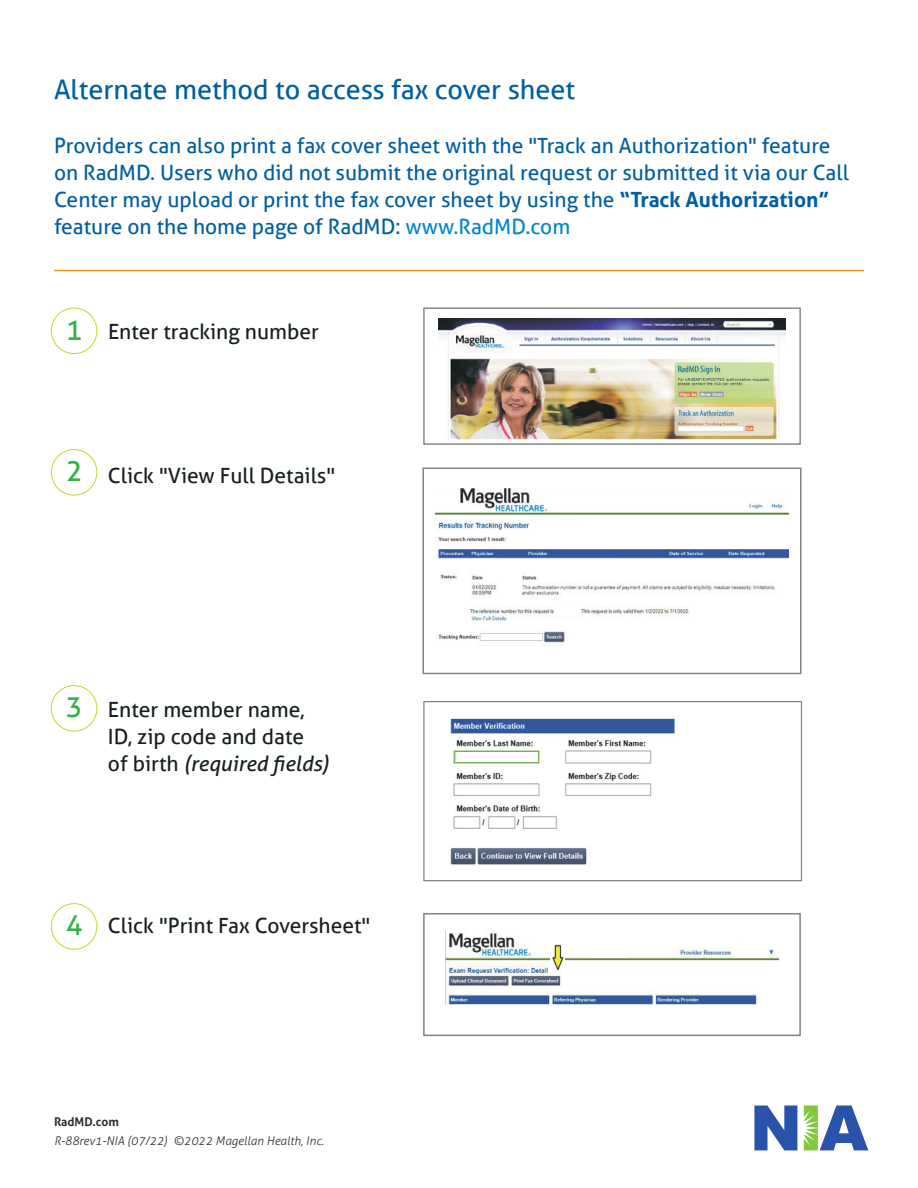
<style>
.page{position:relative;width:918px;height:1188px;background:#fff}
.page>*{position:absolute;margin:0;border:0;box-sizing:border-box;transform-origin:0 0}
.Intro_text{font:28.05px "Aller";color:#31b34a}
.Intro_text-2{font:27px "Aller";color:#005fa1}
.Intro_text-3{font:21px/27px "Aller";color:#005fa1}
.Intro_text-4{font:21px/27px "Aller";color:#172021}
.Footer_Item_Code_Cop{font:italic 300 12px "Aller";color:#2f3032}
.Footer_URL{font:700 12px "Aller";color:#2f3032}
.s1{font-weight:700}
.s2{color:#0086cf}
.s3{font-style:italic}
</style>
<div class="page">
<svg style="left:804px;top:1106px;width:64px;height:44px"></svg>
<svg style="left:754px;top:1106px;width:43px;height:44px"></svg>
<hr style="left:54px;top:270px;width:810px;height:1px;background:#f39927">
<div style="left:51px;top:308px;width:46px;height:46px;border:1px solid #bfda2b;border-radius:50%"></div>
<div style="left:51px;top:449px;width:46px;height:47px;border:1px solid #bfda2b;border-radius:50%"></div>
<img style="left:438px;top:318px;width:348px;height:123px">
<div style="left:423px;top:308px;width:378px;height:137px;border:1px solid #7d8483"></div>
<img style="left:450px;top:718px;width:225px;height:147px">
<div style="left:423px;top:701px;width:379px;height:180px;border:1px solid #7d8483"></div>
<div style="left:51px;top:685px;width:46px;height:47px;border:1px solid #bfda2b;border-radius:50%"></div>
<div style="left:51px;top:903px;width:46px;height:47px;border:1px solid #bfda2b;border-radius:50%"></div>
<img style="left:446px;top:933px;width:332px;height:72px">
<div style="left:423px;top:913px;width:378px;height:123px;border:2px solid #7d8483"></div>
<div style="left:592px;top:943px;width:36px;height:15px;background:#fff"></div>
<div style="left:733px;top:943px;width:35px;height:15px;background:#fff"></div>
<div style="left:562px;top:973px;width:115px;height:15px;background:#fff"></div>
<img style="left:551px;top:942px;width:14px;height:30px">
<img style="left:435px;top:488px;width:354px;height:155px">
<div style="left:422px;top:468px;width:380px;height:206px;border:2px solid #7d8483"></div>
<div style="left:530px;top:521px;width:75px;height:14px;background:#fff"></div>
<div style="left:432px;top:560px;width:325px;height:11px;background:#fff"></div>
<div style="left:554px;top:606px;width:27px;height:10px;background:#fff"></div>
<p class="Intro_text-2" style="left:54px;top:73px;width:523px">Alternate method to access fax cover sheet</p>
<p class="Intro_text-3" style="left:54px;top:132px;width:796px">Providers can also print a fax cover sheet with the "Track an Authorization" feature on RadMD. Users who did not submit the original request or submitted it via our Call Center may upload or print the fax cover sheet by using the <span class="s1">“Track Authorization” </span>feature on the home page of RadMD: <span class="s2">www.RadMD.com</span></p>
<p class="Intro_text" style="left:66px;top:313px;width:18px">1</p>
<p class="Intro_text-4" style="left:108px;top:318px;width:212px">Enter tracking number</p>
<p class="Intro_text" style="left:66px;top:454px;width:18px">2</p>
<p class="Intro_text-4" style="left:108px;top:462px;width:229px">Click "View Full Details"</p>
<p class="Intro_text" style="left:66px;top:690px;width:18px">3</p>
<p class="Intro_text-4" style="left:108px;top:696px;width:223px">Enter member name,<br>ID, zip code and date<br>of birth <span class="s3">(required fields)</span></p>
<p class="Intro_text" style="left:66px;top:908px;width:18px">4</p>
<p class="Intro_text-4" style="left:108px;top:912px;width:264px">Click "Print Fax Coversheet"</p>
<p class="Footer_URL" style="left:54px;top:1114px;width:66px">RadMD.com</p>
<p class="Footer_Item_Code_Cop" style="left:54px;top:1134px;width:271px">R-88rev1-NIA (07/22) ©2022 Magellan Health, Inc.</p>
</div>
